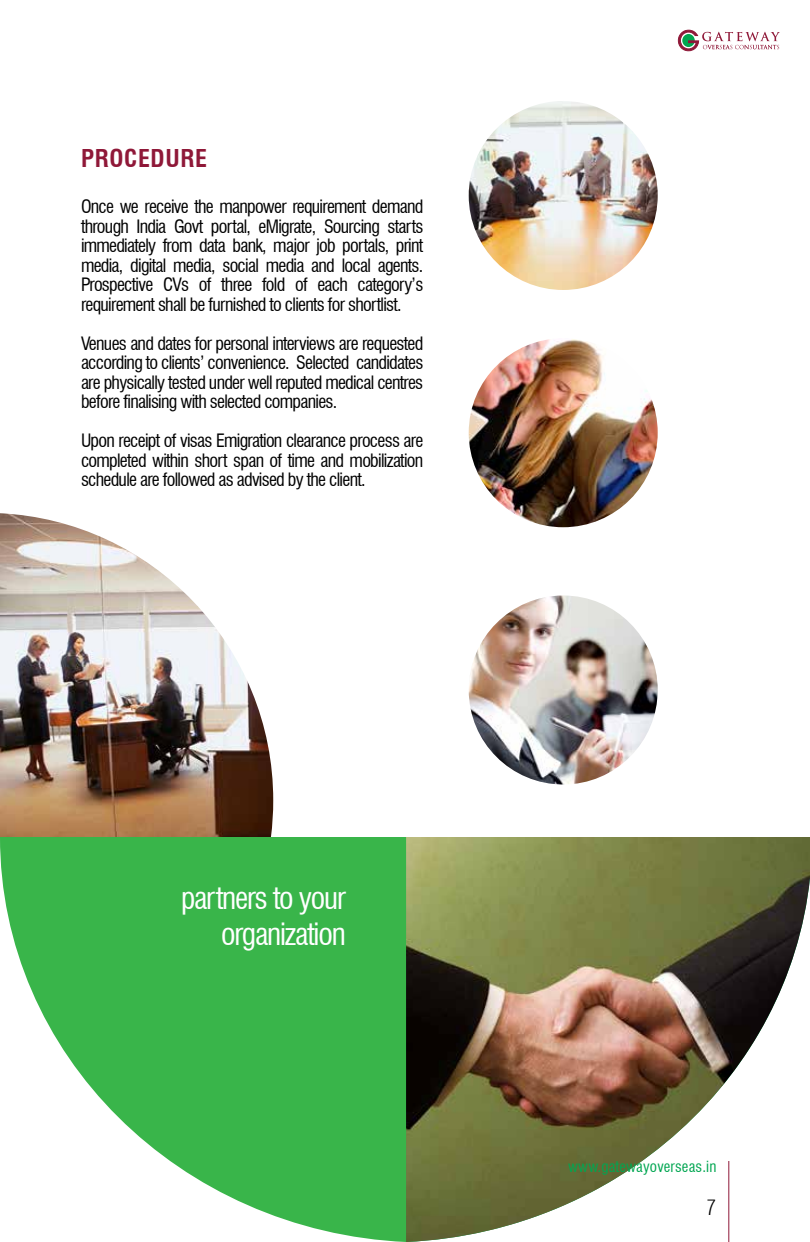
<style>
.page{position:relative;width:810px;height:1242px;background:#fff}
.page>*{position:absolute;margin:0;border:0;box-sizing:border-box;transform-origin:0 0}
.t1{font:condensed 30px/36px "Swiss 721 BT";letter-spacing:-.04em;color:#fff;text-align:right}
.t2{font:700 condensed 24px "Swiss 721 BT";letter-spacing:.03em;color:#8f1838}
.t3{font:300 condensed 21px "Swiss 721 BT";color:#000}
.t4{font:condensed 18px/19.5px "Swiss 721 BT";letter-spacing:-.04em;color:#000;text-align:justify}
.t5{font:condensed 15px "Swiss 721 BT";letter-spacing:.01em;color:#00a651}
</style>
<div class="page">
<img style="left:0;top:513px;width:273px;height:324px">
<svg style="left:0;top:837px;width:406px;height:405px;fill:#39b54a"></svg>
<img style="left:406px;top:837px;width:404px;height:405px">
<img style="left:469px;top:101px;width:189px;height:189px;border-radius:94px">
<img style="left:469px;top:338px;width:189px;height:189px;border-radius:94px">
<img style="left:469px;top:596px;width:189px;height:188px;border-radius:94px">
<hr style="left:729px;top:1161px;width:1px;height:81px;background:#8f1838">
<svg style="left:678px;top:30px;width:102px;height:21px"></svg>
<h2 class="t2" style="left:81px;top:144px;width:127px">PROCEDURE</h2>
<p class="t4" style="left:81px;top:197px;width:344px">Once we receive the manpower requirement demand through India Govt portal, eMigrate, Sourcing starts immediately from data bank, major job portals, print media, digital media, social media and local agents.<br>Prospective CVs of three fold of each category’s requirement shall be furnished to clients for shortlist.</p>
<p class="t4" style="left:81px;top:333px;width:344px">Venues and dates for personal interviews are requested according to clients’ convenience. Selected candidates are physically tested under well reputed medical centres before finalising with selected companies.</p>
<p class="t4" style="left:81px;top:431px;width:344px">Upon receipt of visas Emigration clearance process are completed within short span of time and mobilization schedule are followed as advised by the client.</p>
<h1 class="t1" style="left:181px;top:881px;width:166px">partners to your organization</h1>
<p class="t5" style="left:568px;top:1158px;width:150px">www.gatewayoverseas.in</p>
<p class="t3" style="left:707px;top:1195px;width:11px">7</p>
</div>
